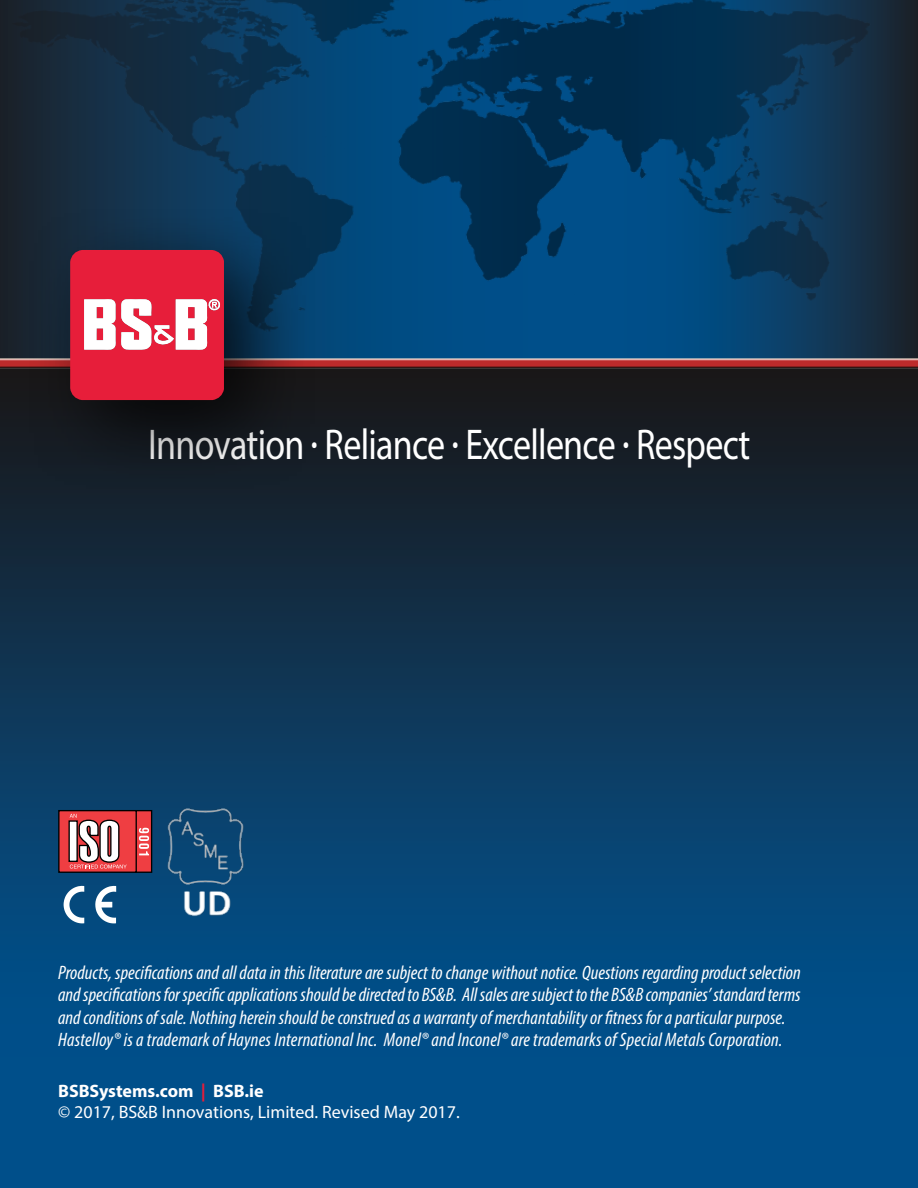
<style>
.page{position:relative;width:918px;height:1188px;background:#004f8a}
.page>*{position:absolute;margin:0;border:0;box-sizing:border-box;transform-origin:0 0}
.t1{font:43.2px "Myriad Pro";letter-spacing:-.02em;color:#fff;scale:.83 1}
.t2{font:italic condensed 19.5px/22.5px "Myriad Pro";color:#fff}
.t3{font:18px/21.6px "Myriad Pro";color:#fff}
.s1{font-weight:700}
.s2{font-weight:700;color:#e81c39}
</style>
<div class="page">
<div style="left:0;top:363px;width:918px;height:699px;background:linear-gradient(to bottom,#1b1818,#005696)"></div>
<img style="left:529px;top:1px;width:93px;height:257px">
<svg style="left:0;top:0;width:529px;height:358px"></svg>
<svg style="left:622px;top:0;width:296px;height:358px"></svg>
<img style="left:0;top:358px;width:918px;height:11px">
<div style="left:26px;top:206px;width:290px;height:286px;background:#000;opacity:.75"></div>
<svg style="left:70px;top:250px;width:154px;height:150px;background:#e9485e"></svg>
<svg style="left:64px;top:886px;width:52px;height:37px"></svg>
<svg style="left:58px;top:810px;width:94px;height:63px;background:#c76366"></svg>
<img style="left:161px;top:799px;width:89px;height:123px">
<h1 class="t1" style="left:148px;top:417px;width:727px">Innovation · Reliance · Excellence · Respect</h1>
<p class="t2" style="left:58px;top:961px;width:744px">Products, specifications and all data in this literature are subject to change without notice. Questions regarding product selection and specifications for specific applications should be directed to BS&amp;B. All sales are subject to the BS&amp;B companies’ standard terms and conditions of sale. Nothing herein should be construed as a warranty of merchantability or fitness for a particular purpose.<br>Hastelloy® is a trademark of Haynes International Inc. Monel® and Inconel® are trademarks of Special Metals Corporation.</p>
<p class="t3" style="left:58px;top:1080px;width:403px"><span class="s1">BSBSystems.com</span> <span class="s2">|</span> <span class="s1">BSB.ie<br></span>© 2017, BS&amp;B Innovations, Limited. Revised May 2017.</p>
</div>
